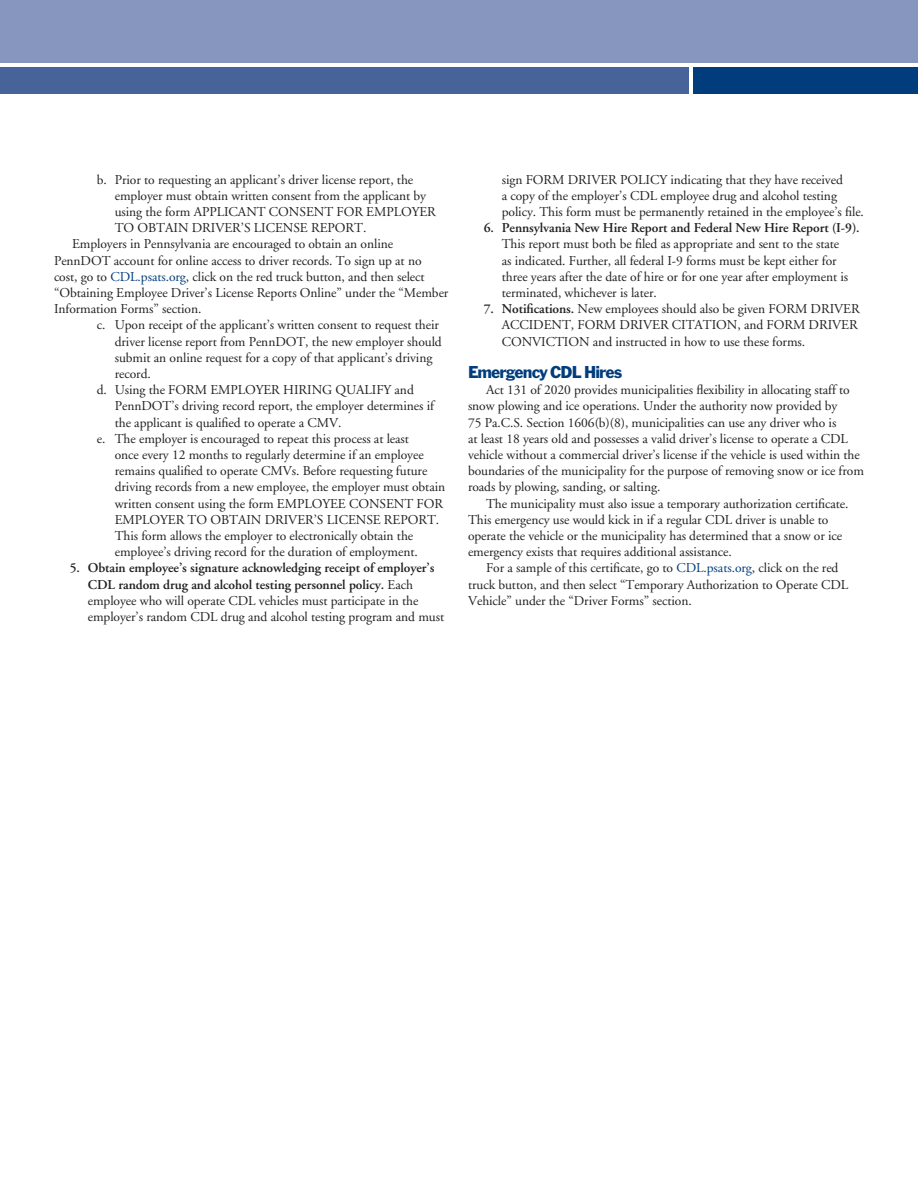
<style>
.page{position:relative;width:918px;height:1188px;background:#fff}
.page>*{position:absolute;margin:0;border:0;box-sizing:border-box;transform-origin:0 0}
.SUBHEAD{font:18px "Franklin Gothic EF";letter-spacing:-.05em;color:#013d7d}
._2ND_PARA{font:13.5px/16.2px "Adobe Garamond";letter-spacing:-.005em;color:#231f20}
.BULLETS{font:13.5px/16.2px "Adobe Garamond";letter-spacing:-.005em;color:#231f20}
.s1{color:#013d7d}
.s2{font-weight:600}
</style>
<div class="page">
<div style="left:0;top:0;width:918px;height:63px;background:#8696bf"></div>
<div style="left:693px;top:68px;width:225px;height:26px;background:#013d7d"></div>
<div style="left:0;top:68px;width:688px;height:26px;background:#46639a"></div>
<p class="_2ND_PARA" style="left:115px;top:172px;width:323px;text-indent:-18px">b. Prior to requesting an applicant’s driver license report, the employer must obtain written consent from the applicant by using the form APPLICANT CONSENT FOR EMPLOYER TO OBTAIN DRIVER’S LICENSE REPORT.</p>
<p class="_2ND_PARA" style="left:54px;top:236px;width:396px;text-indent:18px">Employers in Pennsylvania are encouraged to obtain an online PennDOT account for online access to driver records. To sign up at no cost, go to <span class="s1">CDL.psats.org</span>, click on the red truck button, and then select “Obtaining Employee Driver’s License Reports Online” under the “Member Information Forms” section.</p>
<p class="_2ND_PARA" style="left:115px;top:317px;width:329px;text-indent:-18px">c. Upon receipt of the applicant’s written consent to request their driver license report from PennDOT, the new employer should submit an online request for a copy of that applicant’s driving record.</p>
<p class="_2ND_PARA" style="left:115px;top:382px;width:321px;text-indent:-18px">d. Using the FORM EMPLOYER HIRING QUALIFY and<br>PennDOT’s driving record report, the employer determines if the applicant is qualified to operate a CMV.</p>
<p class="_2ND_PARA" style="left:115px;top:431px;width:332px;text-indent:-18px">e. The employer is encouraged to repeat this process at least<br>once every 12 months to regularly determine if an employee remains qualified to operate CMVs. Before requesting future driving records from a new employee, the employer must obtain written consent using the form EMPLOYEE CONSENT FOR EMPLOYER TO OBTAIN DRIVER’S LICENSE REPORT.<br>This form allows the employer to electronically obtain the employee’s driving record for the duration of employment.</p>
<p class="BULLETS" style="left:88px;top:560px;width:358px;text-indent:-18px"><span class="s2">5. Obtain employee’s signature acknowledging receipt of employer’s CDL random drug and alcohol testing personnel policy.</span> Each employee who will operate CDL vehicles must participate in the employer’s random CDL drug and alcohol testing program and must</p>
<p class="BULLETS" style="left:502px;top:172px;width:364px">sign FORM DRIVER POLICY indicating that they have received<br>a copy of the employer’s CDL employee drug and alcohol testing policy. This form must be permanently retained in the employee’s file.</p>
<p class="BULLETS" style="left:502px;top:220px;width:360px;text-indent:-18px"><span class="s2">6. Pennsylvania New Hire Report and Federal New Hire Report (I-9).<br></span>This report must both be filed as appropriate and sent to the state<br>as indicated. Further, all federal I-9 forms must be kept either for three years after the date of hire or for one year after employment is terminated, whichever is later.</p>
<p class="BULLETS" style="left:502px;top:301px;width:360px;text-indent:-18px"><span class="s2">7. Notifications.</span> New employees should also be given FORM DRIVER<br>ACCIDENT, FORM DRIVER CITATION, and FORM DRIVER<br>CONVICTION and instructed in how to use these forms.</p>
<p class="SUBHEAD" style="left:468px;top:361px;width:156px">Emergency CDL Hires</p>
<p class="_2ND_PARA" style="left:468px;top:382px;width:398px;text-indent:18px">Act 131 of 2020 provides municipalities flexibility in allocating staff to snow plowing and ice operations. Under the authority now provided by<br>75 Pa.C.S. Section 1606(b)(8), municipalities can use any driver who is<br>at least 18 years old and possesses a valid driver’s license to operate a CDL vehicle without a commercial driver’s license if the vehicle is used within the boundaries of the municipality for the purpose of removing snow or ice from roads by plowing, sanding, or salting.</p>
<p class="_2ND_PARA" style="left:468px;top:496px;width:382px;text-indent:18px">The municipality must also issue a temporary authorization certificate.<br>This emergency use would kick in if a regular CDL driver is unable to operate the vehicle or the municipality has determined that a snow or ice emergency exists that requires additional assistance.</p>
<p class="_2ND_PARA" style="left:468px;top:560px;width:382px;text-indent:18px">For a sample of this certificate, go to <span class="s1">CDL.psats.org</span>, click on the red truck button, and then select “Temporary Authorization to Operate CDL<br>Vehicle” under the “Driver Forms” section.</p>
</div>
